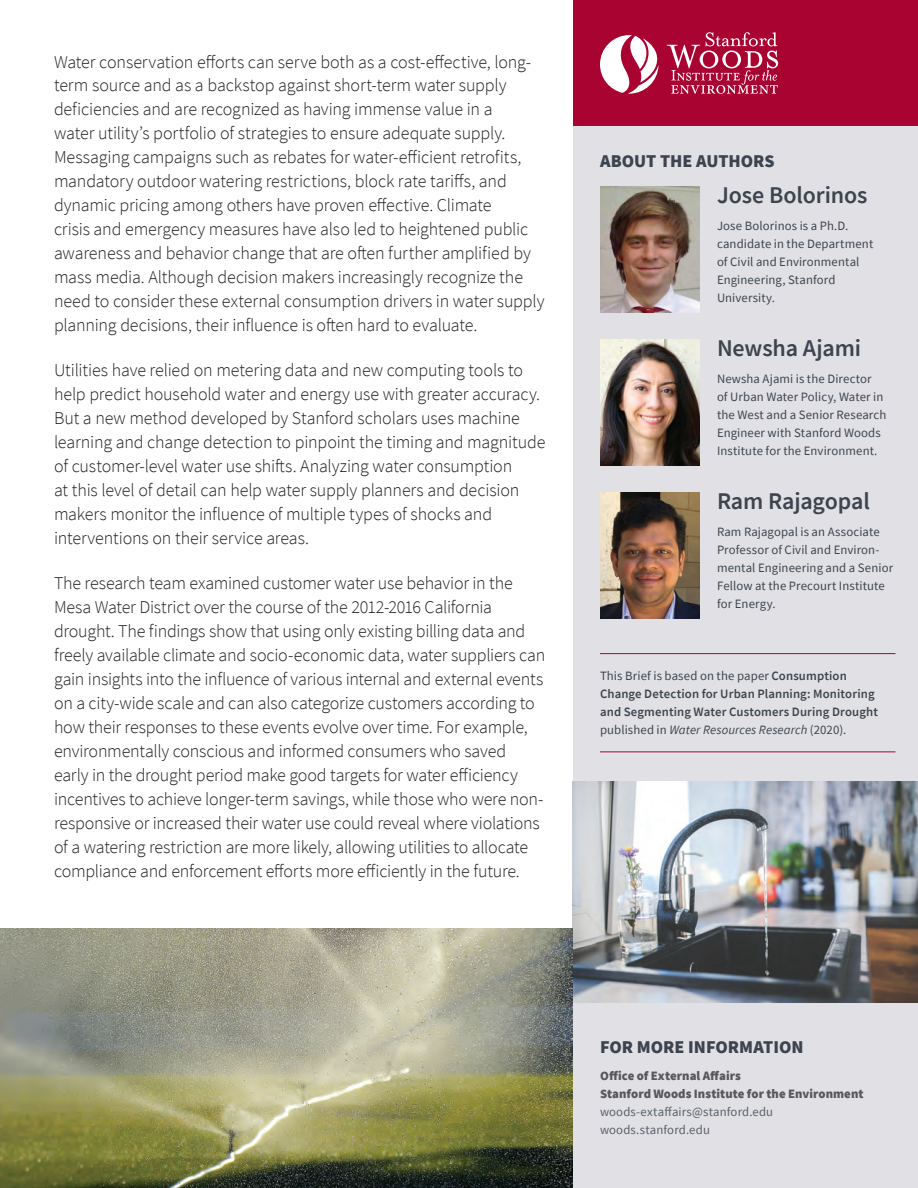
<style>
.page{position:relative;width:918px;height:1188px;background:#fff}
.page>*{position:absolute;margin:0;border:0;box-sizing:border-box;transform-origin:0 0}
.t1{font:600 24px "Source Sans Pro";letter-spacing:-.01em;color:#3e444f}
.t2{font:300 18px/24px "Source Sans Pro";letter-spacing:-.01em;color:#231f20}
.t3{font:900 18px "Source Sans Pro";color:#3e444f}
.t4{font:12.75px/18px "Source Sans Pro";letter-spacing:.01em;color:#3e444f}
.t5{font:600 12.75px/18px "Source Sans Pro";letter-spacing:.01em;color:#3e444f}
.t6{font:900 12.75px/18px "Source Sans Pro";letter-spacing:.005em;color:#57585a}
.t7{font:12.75px/18px "Source Sans Pro";letter-spacing:.01em;color:#595f6a}
.s1{font-weight:400}
.s2{font-weight:400;font-style:italic}
</style>
<div class="page">
<div style="left:573px;top:126px;width:345px;height:1062px;background:#e1e1e5"></div>
<hr style="left:600px;top:653px;width:296px;height:1px;background:#a90332">
<hr style="left:600px;top:752px;width:296px;height:1px;background:#a90332">
<img style="left:600px;top:187px;width:99px;height:126px">
<img style="left:600px;top:340px;width:99px;height:126px">
<img style="left:600px;top:493px;width:99px;height:126px">
<div style="left:573px;top:0;width:345px;height:126px;background:#a90332"></div>
<svg style="left:600px;top:32px;width:179px;height:62px"></svg>
<img style="left:573px;top:781px;width:345px;height:222px">
<img style="left:0;top:929px;width:573px;height:259px">
<p class="t2" style="left:54px;top:50px;width:492px">Water conservation efforts can serve both as a cost-effective, long&shy;term source and as a backstop against short-term water supply deficiencies and are recognized as having immense value in a<br>water utility’s portfolio of strategies to ensure adequate supply.<br>Messaging campaigns such as rebates for water-efficient retrofits, mandatory outdoor watering restrictions, block rate tariffs, and dynamic pricing among others have proven effective. Climate<br>crisis and emergency measures have also led to heightened public awareness and behavior change that are often further amplified by mass media. Although decision makers increasingly recognize the need to consider these external consumption drivers in water supply planning decisions, their influence is often hard to evaluate.</p>
<p class="t2" style="left:54px;top:358px;width:493px">Utilities have relied on metering data and new computing tools to help predict household water and energy use with greater accuracy.<br>But a new method developed by Stanford scholars uses machine learning and change detection to pinpoint the timing and magnitude of customer-level water use shifts. Analyzing water consumption<br>at this level of detail can help water supply planners and decision makers monitor the influence of multiple types of shocks and interventions on their service areas.</p>
<p class="t2" style="left:54px;top:571px;width:493px">The research team examined customer water use behavior in the Mesa Water District over the course of the 2012-2016 California drought. The findings show that using only existing billing data and freely available climate and socio-economic data, water suppliers can gain insights into the influence of various internal and external events on a city-wide scale and can also categorize customers according to how their responses to these events evolve over time. For example, environmentally conscious and informed consumers who saved early in the drought period make good targets for water efficiency incentives to achieve longer-term savings, while those who were non&shy;responsive or increased their water use could reveal where violations of a watering restriction are more likely, allowing utilities to allocate compliance and enforcement efforts more efficiently in the future.</p>
<p class="t3" style="left:600px;top:148px;width:176px">ABOUT THE AUTHORS</p>
<h1 class="t1" style="left:717px;top:179px;width:152px">Jose Bolorinos</h1>
<p class="t4" style="left:717px;top:216px;width:158px">Jose Bolorinos is a Ph.D. candidate in the Department of Civil and Environmental<br>Engineering, Stanford<br>University.</p>
<h1 class="t1" style="left:717px;top:332px;width:146px">Newsha Ajami</h1>
<p class="t4" style="left:717px;top:369px;width:171px">Newsha Ajami is the Director<br>of Urban Water Policy, Water in the West and a Senior Research<br>Engineer with Stanford Woods<br>Institute for the Environment.</p>
<h1 class="t1" style="left:717px;top:485px;width:154px">Ram Rajagopal</h1>
<p class="t4" style="left:717px;top:522px;width:178px">Ram Rajagopal is an Associate<br>Professor of Civil and Environ&shy;mental Engineering and a Senior<br>Fellow at the Precourt Institute for Energy.</p>
<p class="t5" style="left:600px;top:666px;width:279px"><span class="s1">This Brief is based on the paper</span> Consumption Change Detection for Urban Planning: Monitoring and Segmenting Water Customers During Drought <span class="s1">published in</span> <span class="s2">Water Resources Research</span> <span class="s1">(2020).</span></p>
<p class="t3" style="left:600px;top:1035px;width:205px">FOR MORE INFORMATION</p>
<p class="t6" style="left:600px;top:1067px;width:265px">Office of External Affairs<br>Stanford Woods Institute for the Environment</p>
<p class="t7" style="left:600px;top:1103px;width:175px">woods-extaffairs@stanford.edu woods.stanford.edu</p>
</div>
